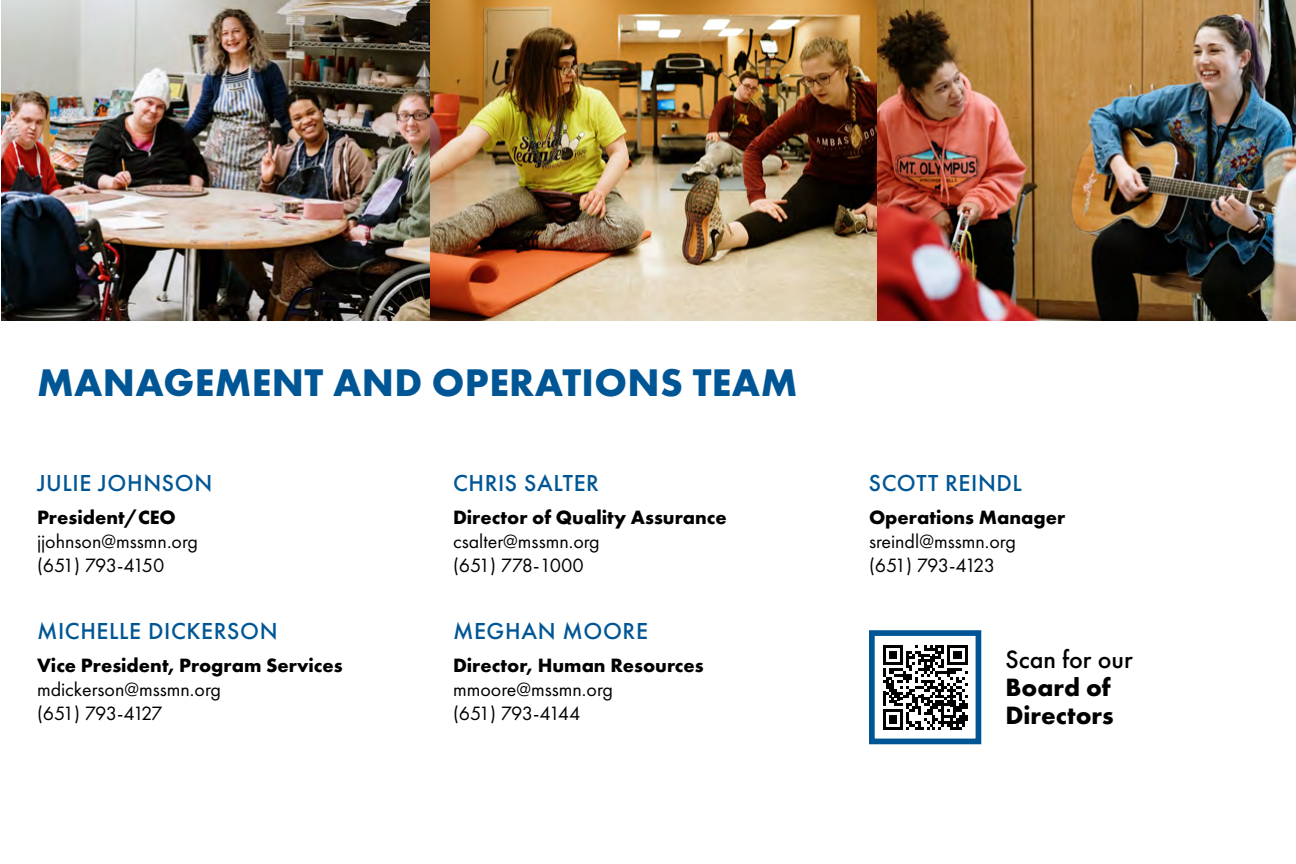
<style>
.page{position:relative;width:1296px;height:864px;background:#fff}
.page>*{position:absolute;margin:0;border:0;box-sizing:border-box;transform-origin:0 0}
.t1{font:700 40px "Futura PT";letter-spacing:.01em;color:#005695}
.t2{font:700 26px/28px "Futura PT";color:#000}
.t3{font:500 26px "Futura PT";color:#000}
.t4{font:500 24px "Futura PT";letter-spacing:.025em;color:#005695}
.t5{font:20px/24px "Futura PT";color:#000}
.t6{font:700 20px "Futura PT";color:#000}
</style>
<div class="page">
<img style="left:1px;top:0;width:429px;height:320px">
<img style="left:430px;top:0;width:448px;height:320px">
<img style="left:878px;top:0;width:418px;height:320px">
<svg style="left:883px;top:645px;width:85px;height:85px"></svg>
<div style="left:869px;top:630px;width:112px;height:114px;border:6px solid #005695"></div>
<h1 class="t1" style="left:37px;top:357px;width:762px">MANAGEMENT AND OPERATIONS TEAM</h1>
<p class="t4" style="left:37px;top:469px;width:177px">JULIE JOHNSON</p>
<p class="t6" style="left:37px;top:505px;width:140px">President/CEO</p>
<p class="t5" style="left:37px;top:530px;width:163px">jjohnson@mssmn.org (651) 793-4150</p>
<p class="t4" style="left:37px;top:617px;width:242px">MICHELLE DICKERSON</p>
<p class="t6" style="left:37px;top:652px;width:307px">Vice President, Program Services</p>
<p class="t5" style="left:37px;top:677px;width:185px">mdickerson@mssmn.org (651) 793-4127</p>
<p class="t4" style="left:453px;top:469px;width:148px">CHRIS SALTER</p>
<p class="t6" style="left:453px;top:505px;width:275px">Director of Quality Assurance</p>
<p class="t5" style="left:453px;top:530px;width:148px">csalter@mssmn.org (651) 778-1000</p>
<p class="t4" style="left:453px;top:617px;width:197px">MEGHAN MOORE</p>
<p class="t6" style="left:453px;top:652px;width:252px">Director, Human Resources</p>
<p class="t5" style="left:453px;top:677px;width:161px">mmoore@mssmn.org (651) 793-4144</p>
<p class="t4" style="left:869px;top:469px;width:155px">SCOTT REINDL</p>
<p class="t6" style="left:869px;top:505px;width:198px">Operations Manager</p>
<p class="t5" style="left:869px;top:530px;width:148px">sreindl@mssmn.org (651) 793-4123</p>
<h2 class="t3" style="left:1005px;top:644px;width:129px">Scan for our</h2>
<h2 class="t2" style="left:1005px;top:673px;width:110px">Board of<br>Directors</h2>
</div>
